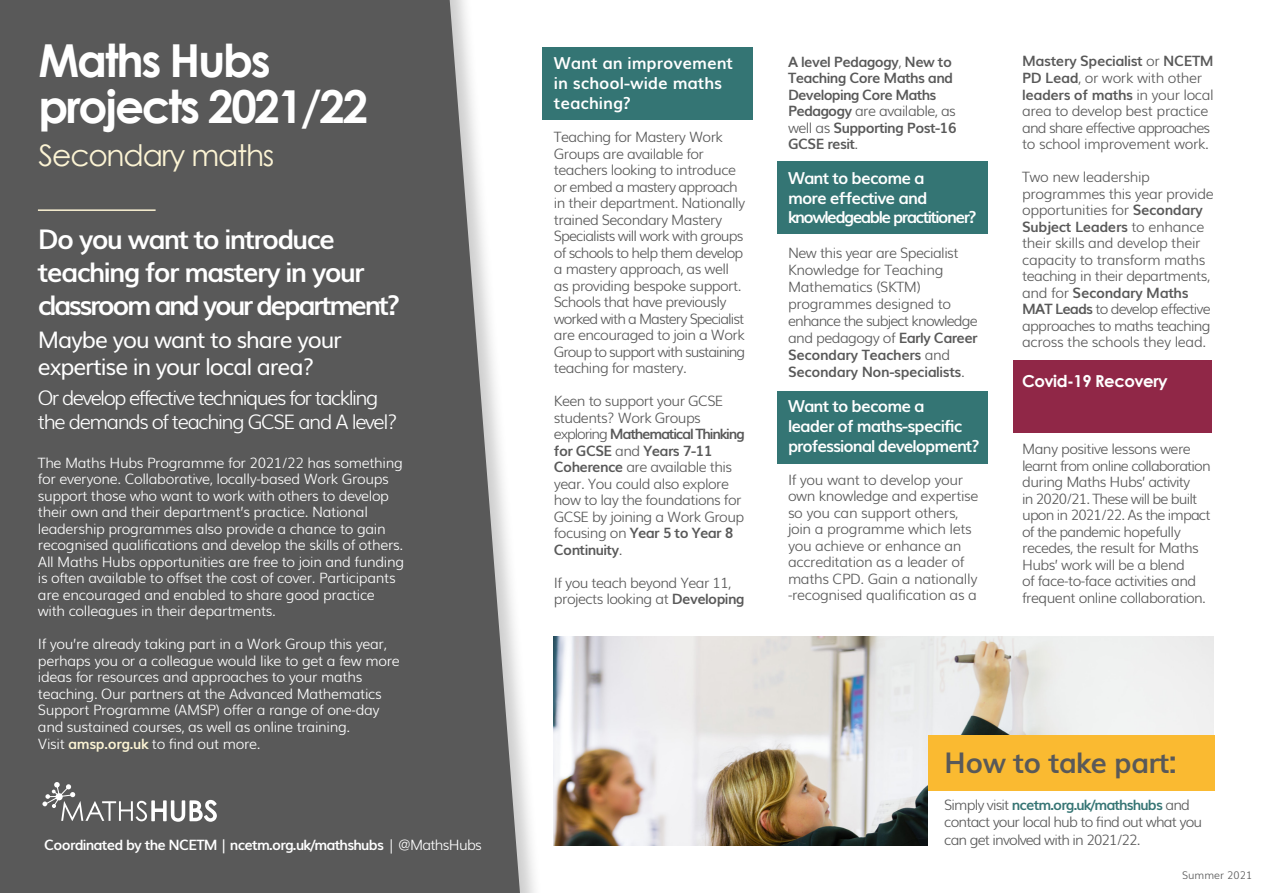
<style>
.page{position:relative;width:1263px;height:893px;background:#fff}
.page>*{position:absolute;margin:0;border:0;box-sizing:border-box;transform-origin:0 0}
.t1{font:700 45.45px/46.7px "Century Gothic";letter-spacing:-.05em;color:#fff}
.t2{font:29.7px "Century Gothic";letter-spacing:-.04em;color:#fcf4d4}
.t3{font:700 28.5px "Muli";letter-spacing:-.025em;color:#595959}
.t4{font:700 27.15px/32.5px "Muli";letter-spacing:-.06em;color:#fff}
.t5{font:22.8px/27.5px "Muli";letter-spacing:-.05em;color:#fff}
.t6{font:300 19.95px/24px "Muli";letter-spacing:-.08em;color:#fff}
.t7{font:700 16.5px/19.8px "Muli";letter-spacing:-.05em;color:#fff}
.t8{font:700 16.5px/19.8px "Muli";letter-spacing:-.09em;color:#fff}
.t9{font:700 16.5px/19.8px "Muli";color:#fff}
.t10{font:700 16.5px "Century Gothic";letter-spacing:-.03em;color:#fff}
.t11{font:300 14.25px/16.5px "Muli";letter-spacing:-.04em;color:#595959}
.t12{font:300 14.25px/16.5px "Muli";letter-spacing:-.025em;color:#fff}
.t13{font:700 14.25px/16.5px "Muli";letter-spacing:-.04em;color:#595959}
.t14{font:300 14.25px/17.1px "Muli";letter-spacing:-.06em;color:#595959}
.t15{font:700 14.25px "Muli";letter-spacing:-.05em;color:#fff}
.t16{font:300 10.5px "Muli";color:#595959}
.s1{font-weight:700;color:#fcf4d4}
.s2{font-weight:400}
.s3{font-weight:300}
.s4{font-weight:700}
.s5{font-weight:700;color:#367574}
</style>
<div class="page">
<div style="left:777px;top:391px;width:210px;height:72px;background:#347574"></div>
<div style="left:777px;top:161px;width:210px;height:73px;background:#347574"></div>
<div style="left:545px;top:48px;width:208px;height:72px;background:#347574"></div>
<img style="left:554px;top:637px;width:660px;height:208px">
<div style="left:0;top:0;width:545px;height:893px;background:#000;opacity:.2"></div>
<div style="left:0;top:0;width:520px;height:893px;background:#595959"></div>
<svg style="left:42px;top:782px;width:175px;height:40px;background:#787878"></svg>
<hr style="left:38px;top:209px;width:118px;height:2px;background:#fcf4d4">
<div style="left:1014px;top:361px;width:198px;height:72px;background:#902747"></div>
<div style="left:928px;top:788px;width:295px;height:71px;background:#fff"></div>
<div style="left:928px;top:735px;width:286px;height:55px;background:#faba31"></div>
<h1 class="t1" style="left:39px;top:35px;width:331px">Maths Hubs projects 2021/22</h1>
<h2 class="t2" style="left:39px;top:134px;width:237px">Secondary maths</h2>
<h3 class="t4" style="left:38px;top:222px;width:364px">Do you want to introduce teaching for mastery in your classroom and your department?</h3>
<h3 class="t5" style="left:38px;top:324px;width:306px">Maybe you want to share your expertise in your local area?</h3>
<h3 class="t6" style="left:38px;top:384px;width:361px">Or develop effective techniques for tackling the demands of teaching GCSE and A level?</h3>
<p class="t12" style="left:38px;top:453px;width:368px">The Maths Hubs Programme for 2021/22 has something for everyone. Collaborative, locally-based Work Groups support those who want to work with others to develop their own and their department’s practice. National leadership programmes also provide a chance to gain recognised qualifications and develop the skills of others.<br>All Maths Hubs opportunities are free to join and funding is often available to offset the cost of cover. Participants are encouraged and enabled to share good practice with colleagues in their departments.</p>
<p class="t12" style="left:38px;top:634px;width:363px">If you’re already taking part in a Work Group this year, perhaps you or a colleague would like to get a few more ideas for resources and approaches to your maths teaching. Our partners at the Advanced Mathematics Support Programme (AMSP) offer a range of one-day and sustained courses, as well as online training.<br>Visit <span class="s1">amsp.org.uk</span> to find out more.</p>
<p class="t15" style="left:44px;top:834px;width:439px">Coordinated by the NCETM <span class="s2">|</span> ncetm.org.uk/mathshubs <span class="s3">| @MathsHubs</span></p>
<p class="t9" style="left:554px;top:52px;width:181px">Want an improvement in school-wide maths teaching?</p>
<p class="t11" style="left:554px;top:128px;width:193px">Teaching for Mastery Work<br>Groups are available for teachers looking to introduce or embed a mastery approach in their department. Nationally trained Secondary Mastery<br>Specialists will work with groups of schools to help them develop a mastery approach, as well as providing bespoke support.<br>Schools that have previously worked with a Mastery Specialist are encouraged to join a Work<br>Group to support with sustaining teaching for mastery.</p>
<p class="t11" style="left:554px;top:392px;width:192px">Keen to support your GCSE students? Work Groups exploring <span class="s4">Mathematical Thinking for GCSE</span> and <span class="s4">Years 7-11<br>Coherence</span> are available this year. You could also explore how to lay the foundations for<br>GCSE by joining a Work Group focusing on <span class="s4">Year 5 to Year 8<br>Continuity</span>.</p>
<p class="t11" style="left:554px;top:573px;width:192px">If you teach beyond Year 11, projects looking at <span class="s4">Developing</span></p>
<p class="t13" style="left:788px;top:52px;width:170px">A level Pedagogy<span class="s3">,</span> New to<br>Teaching Core Maths and<br>Developing Core Maths<br>Pedagogy <span class="s3">are available, as well as</span> Supporting Post-16<br>GCSE resit<span class="s3">.</span></p>
<p class="t8" style="left:788px;top:167px;width:190px">Want to become a<br>more effective and knowledgeable practitioner?</p>
<p class="t11" style="left:788px;top:243px;width:191px;line-height:17.1px">New this year are Specialist<br>Knowledge for Teaching<br>Mathematics (SKTM) programmes designed to enhance the subject knowledge and pedagogy of <span class="s4">Early Career<br>Secondary Teachers</span> and<br><span class="s4">Secondary Non-specialists</span>.</p>
<p class="t7" style="left:788px;top:395px;width:193px">Want to become a<br>leader of maths-specific professional development?</p>
<p class="t11" style="left:788px;top:470px;width:192px">If you want to develop your own knowledge and expertise so you can support others, join a programme which lets you achieve or enhance an accreditation as a leader of maths CPD. Gain a nationally -recognised qualification as a</p>
<p class="t11" style="left:1022px;top:52px;width:193px"><span class="s4">Mastery Specialist</span> or <span class="s4">NCETM<br>PD Lead</span>, or work with other <span class="s4">leaders of maths</span> in your local area to develop best practice and share effective approaches to school improvement work.</p>
<p class="t11" style="left:1022px;top:168px;width:193px">Two new leadership programmes this year provide opportunities for <span class="s4">Secondary<br>Subject Leaders</span> to enhance their skills and develop their capacity to transform maths teaching in their departments, and for <span class="s4">Secondary Maths<br>MAT Leads</span> to develop effective approaches to maths teaching across the schools they lead.</p>
<p class="t10" style="left:1022px;top:368px;width:147px">Covid-19 Recovery</p>
<p class="t11" style="left:1022px;top:440px;width:190px">Many positive lessons were learnt from online collaboration during Maths Hubs’ activity<br>in 2020/21. These will be built upon in 2021/22. As the impact of the pandemic hopefully recedes, the result for Maths<br>Hubs’ work will be a blend<br>of face-to-face activities and frequent online collaboration.</p>
<h3 class="t3" style="left:944px;top:740px;width:234px">How to take part:</h3>
<p class="t14" style="left:944px;top:796px;width:259px">Simply visit <span class="s5">ncetm.org.uk/mathshubs</span> and contact your local hub to find out what you can get involved with in 2021/22.</p>
<p class="t16" style="left:1182px;top:867px;width:71px">Summer 2021</p>
</div>
